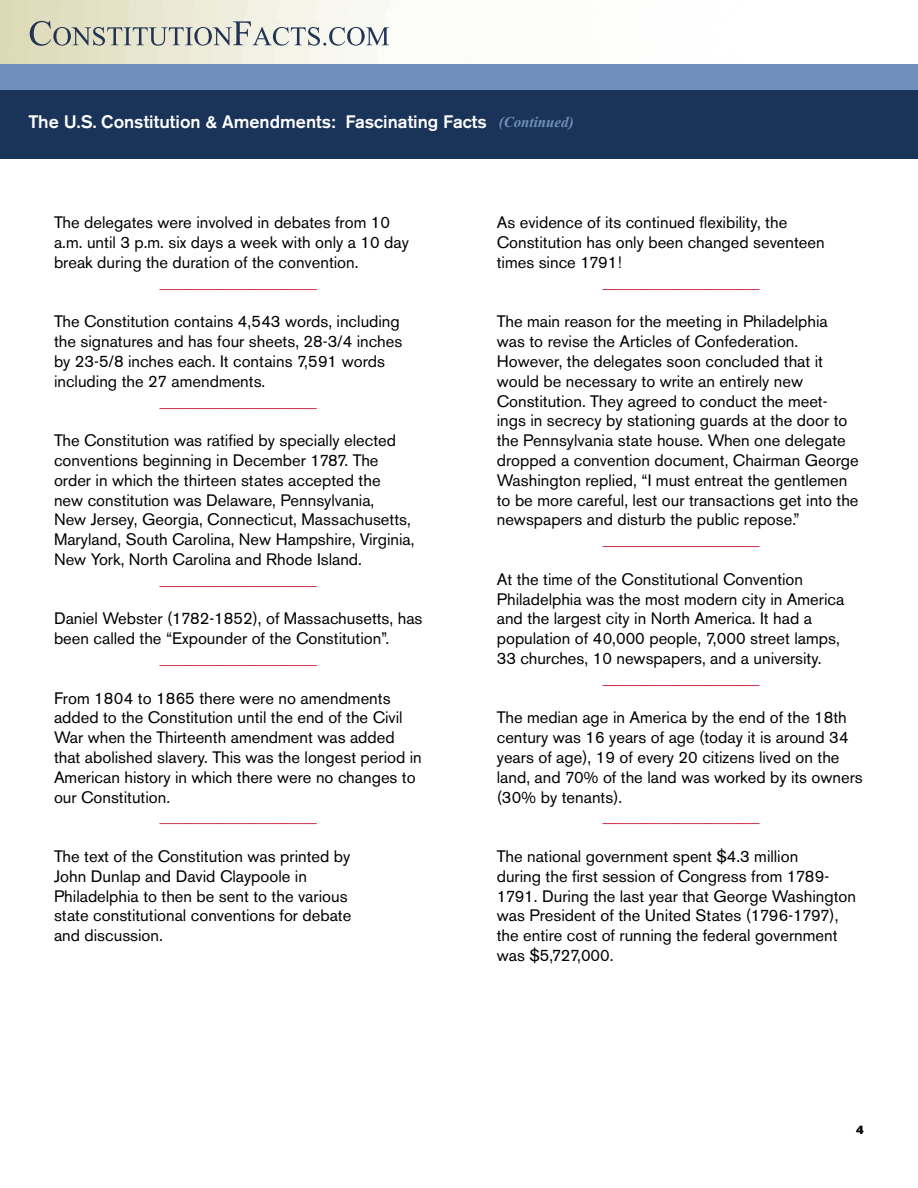
<style>
.page{position:relative;width:918px;height:1188px;background:#fff}
.page>*{position:absolute;margin:0;border:0;box-sizing:border-box;transform-origin:0 0}
.t1{font:500 18px "Akzidenz Grotesk BE";color:#fff}
.t2{font:16.5px/19.8px "Akzidenz Grotesk BE";color:#000}
.t3{font:16.5px "Akzidenz Grotesk BE";color:#c60a27}
.t4{font:12px "Akzidenz Grotesk BE Super";color:#000}
.s1{font-family:"Times New Roman";font-weight:700;font-style:italic;font-size:15px;color:#708fba}
</style>
<div class="page">
<div style="left:0;top:86px;width:917px;height:73px;background:#1a3359"></div>
<div style="left:0;top:65px;width:918px;height:25px;background:#708fba"></div>
<svg style="left:30px;top:21px;width:359px;height:25px;background:#c4c7bf"></svg>
<p class="t1" style="left:29px;top:111px;width:547px">The U.S. Constitution &amp; Amendments: Fascinating Facts <span class="s1">(Continued)</span></p>
<p class="t2" style="left:54px;top:213px;width:357px">The delegates were involved in debates from 10 a.m. until 3 p.m. six days a week with only a 10 day break during the duration of the convention.</p>
<p class="t3" style="left:160px;top:272px;width:158px">___________________</p>
<p class="t2" style="left:54px;top:312px;width:350px">The Constitution contains 4,543 words, including the signatures and has four sheets, 28-3/4 inches by 23-5/8 inches each. It contains 7,591 words including the 27 amendments.</p>
<p class="t3" style="left:160px;top:391px;width:158px">___________________</p>
<p class="t2" style="left:54px;top:431px;width:362px">The Constitution was ratified by specially elected conventions beginning in December 1787. The order in which the thirteen states accepted the<br>new constitution was Delaware, Pennsylvania,<br>New Jersey, Georgia, Connecticut, Massachusetts, Maryland, South Carolina, New Hampshire, Virginia, New York, North Carolina and Rhode Island.</p>
<p class="t3" style="left:160px;top:569px;width:158px">___________________</p>
<p class="t2" style="left:54px;top:609px;width:370px">Daniel Webster (1782-1852), of Massachusetts, has been called the “Expounder of the Constitution”.</p>
<p class="t3" style="left:160px;top:648px;width:158px">___________________</p>
<p class="t2" style="left:54px;top:688px;width:369px">From 1804 to 1865 there were no amendments added to the Constitution until the end of the Civil War when the Thirteenth amendment was added that abolished slavery. This was the longest period in American history in which there were no changes to our Constitution.</p>
<p class="t3" style="left:160px;top:807px;width:158px">___________________</p>
<p class="t2" style="left:54px;top:846px;width:299px">The text of the Constitution was printed by John Dunlap and David Claypoole in Philadelphia to then be sent to the various state constitutional conventions for debate and discussion.</p>
<p class="t2" style="left:497px;top:213px;width:329px">As evidence of its continued flexibility, the<br>Constitution has only been changed seventeen times since 1791!</p>
<p class="t3" style="left:603px;top:272px;width:158px">___________________</p>
<p class="t2" style="left:497px;top:312px;width:364px">The main reason for the meeting in Philadelphia was to revise the Articles of Confederation.<br>However, the delegates soon concluded that it would be necessary to write an entirely new Constitution. They agreed to conduct the meet&shy;ings in secrecy by stationing guards at the door to the Pennsylvania state house. When one delegate dropped a convention document, Chairman George Washington replied, “I must entreat the gentlemen to be more careful, lest our transactions get into the newspapers and disturb the public repose.”</p>
<p class="t3" style="left:603px;top:530px;width:158px">___________________</p>
<p class="t2" style="left:497px;top:569px;width:349px">At the time of the Constitutional Convention Philadelphia was the most modern city in America and the largest city in North America. It had a population of 40,000 people, 7,000 street lamps, 33 churches, 10 newspapers, and a university.</p>
<p class="t3" style="left:603px;top:668px;width:158px">___________________</p>
<p class="t2" style="left:497px;top:708px;width:368px">The median age in America by the end of the 18th century was 16 years of age (today it is around 34 years of age), 19 of every 20 citizens lived on the land, and 70% of the land was worked by its owners (30% by tenants).</p>
<p class="t3" style="left:603px;top:807px;width:158px">___________________</p>
<p class="t2" style="left:497px;top:846px;width:361px">The national government spent $4.3 million<br>during the first session of Congress from 1789- 1791. During the last year that George Washington was President of the United States (1796-1797), the entire cost of running the federal government was $5,727,000.</p>
<p class="t4" style="left:856px;top:1123px;width:9px">4</p>
</div>
